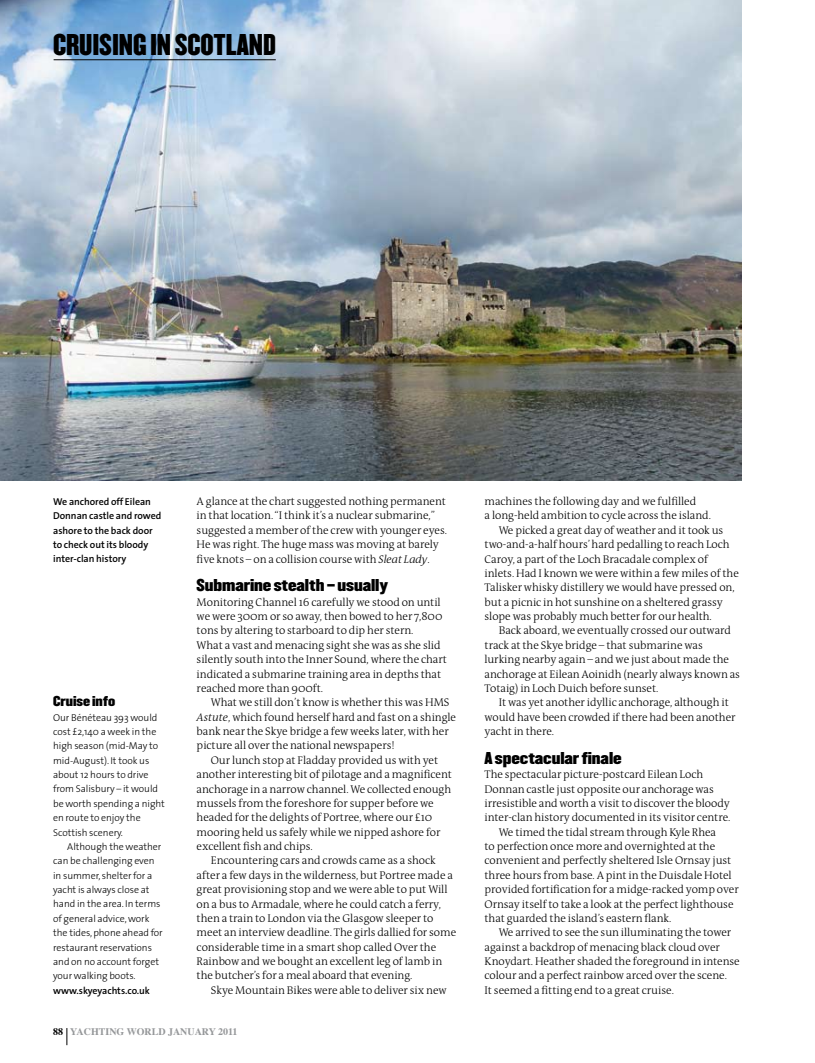
<style>
.page{position:relative;width:815px;height:1063px;background:#fff}
.page>*{position:absolute;margin:0;border:0;box-sizing:border-box;transform-origin:0 0}
.t1{font:26.25px "Champion HTF Welterweight";letter-spacing:-.005em;color:#000}
.t2{font:15px "Champion HTF Middleweight";letter-spacing:-.005em;color:#000}
.t3{font:12.5px "Champion HTF Middleweight";letter-spacing:-.005em;color:#000}
.t4{font:300 11.25px/14.4px "The Antiqua B3";letter-spacing:-.005em;color:#000}
.t5{font:300 10px/14.4px "The Sans";letter-spacing:-.005em;color:#000}
.t6{font:600 10px/14.4px "The Sans";letter-spacing:-.005em;color:#000}
.t7{font:700 10px "Times";color:#959799}
.s1{font-family:"The Antiqua B3 i";font-style:italic}
.s2{color:#000}
</style>
<div class="page">
<svg style="left:67px;top:1028px;width:1px;height:17px"></svg>
<img style="left:0;top:0;width:741px;height:481px">
<hr style="left:54px;top:59px;width:222px;height:1px;background:#000">
<h1 class="t1" style="left:53px;top:27px;width:224px">CRUISING IN SCOTLAND</h1>
<p class="t6" style="left:53px;top:494px;width:110px">We anchored off Eilean<br>Donnan castle and rowed ashore to the back door to check out its bloody inter-clan history</p>
<p class="t4" style="left:197px;top:494px;width:252px">A glance at the chart suggested nothing permanent in that location. “I think it’s a nuclear submarine,” suggested a member of the crew with younger eyes.<br>He was right. The huge mass was moving at barely five knots – on a collision course with <span class="s1">Sleat Lady</span>.</p>
<h2 class="t2" style="left:197px;top:575px;width:193px">Submarine stealth – usually</h2>
<p class="t4" style="left:197px;top:595px;width:252px">Monitoring Channel 16 carefully we stood on until we were 300m or so away, then bowed to her 7,800 tons by altering to starboard to dip her stern.<br>What a vast and menacing sight she was as she slid silently south into the Inner Sound, where the chart indicated a submarine training area in depths that reached more than 900ft.</p>
<p class="t4" style="left:211px;top:696px;width:240px">What we still don’t know is whether this was HMS</p>
<p class="t4" style="left:197px;top:710px;width:261px"><span class="s1">Astute</span>, which found herself hard and fast on a shingle</p>
<p class="t4" style="left:197px;top:725px;width:254px">bank near the Skye bridge a few weeks later, with her</p>
<p class="t4" style="left:197px;top:739px;width:200px">picture all over the national newspapers!</p>
<p class="t4" style="left:211px;top:753px;width:229px">Our lunch stop at Fladday provided us with yet</p>
<p class="t4" style="left:197px;top:768px;width:257px">another interesting bit of pilotage and a magnificent</p>
<p class="t4" style="left:197px;top:782px;width:256px">anchorage in a narrow channel. We collected enough</p>
<p class="t4" style="left:197px;top:796px;width:239px">mussels from the foreshore for supper before we</p>
<p class="t4" style="left:197px;top:811px;width:237px">headed for the delights of Portree, where our £10</p>
<p class="t4" style="left:197px;top:825px;width:245px">mooring held us safely while we nipped ashore for</p>
<p class="t4" style="left:197px;top:840px;width:118px">excellent fish and chips.</p>
<p class="t4" style="left:211px;top:854px;width:226px">Encountering cars and crowds came as a shock</p>
<p class="t4" style="left:197px;top:868px;width:258px">after a few days in the wilderness, but Portree made a</p>
<p class="t4" style="left:197px;top:883px;width:252px">great provisioning stop and we were able to put Will</p>
<p class="t4" style="left:197px;top:897px;width:246px">on a bus to Armadale, where he could catch a ferry,</p>
<p class="t4" style="left:197px;top:911px;width:238px">then a train to London via the Glasgow sleeper to</p>
<p class="t4" style="left:197px;top:926px;width:261px">meet an interview deadline. The girls dallied for some</p>
<p class="t4" style="left:197px;top:940px;width:241px">considerable time in a smart shop called Over the</p>
<p class="t4" style="left:197px;top:955px;width:247px">Rainbow and we bought an excellent leg of lamb in</p>
<p class="t4" style="left:197px;top:969px;width:217px">the butcher’s for a meal aboard that evening.</p>
<p class="t4" style="left:211px;top:983px;width:237px">Skye Mountain Bikes were able to deliver six new</p>
<p class="t3" style="left:53px;top:693px;width:64px">Cruise info</p>
<p class="t5" style="left:53px;top:710px;width:113px">Our Bénéteau 393 would cost £2,140 a week in the high season (mid-May to mid-August). It took us about 12 hours to drive from Salisbury – it would be worth spending a night en route to enjoy the<br>Scottish scenery.</p>
<p class="t5" style="left:53px;top:839px;width:111px;text-indent:14px">Although the weather can be challenging even in summer, shelter for a yacht is always close at hand in the area. In terms of general advice, work the tides, phone ahead for restaurant reservations and on no account forget your walking boots.</p>
<p class="t6" style="left:53px;top:983px;width:98px">www.skyeyachts.co.uk</p>
<p class="t7" style="left:53px;top:1022px;width:186px"><span class="s2">88</span> YACHTING WORLD JANUARY 2011</p>
<p class="t4" style="left:485px;top:495px;width:213px">machines the following day and we fulfilled</p>
<p class="t4" style="left:485px;top:509px;width:228px">a long-held ambition to cycle across the island.</p>
<p class="t4" style="left:499px;top:523px;width:226px">We picked a great day of weather and it took us</p>
<p class="t4" style="left:485px;top:538px;width:247px">two-and-a-half hours’ hard pedalling to reach Loch</p>
<p class="t4" style="left:485px;top:552px;width:225px">Caroy, a part of the Loch Bracadale complex of</p>
<p class="t4" style="left:485px;top:566px;width:256px">inlets. Had I known we were within a few miles of the</p>
<p class="t4" style="left:485px;top:581px;width:252px">Talisker whisky distillery we would have pressed on,</p>
<p class="t4" style="left:485px;top:595px;width:240px">but a picnic in hot sunshine on a sheltered grassy</p>
<p class="t4" style="left:485px;top:610px;width:229px">slope was probably much better for our health.</p>
<p class="t4" style="left:499px;top:624px;width:234px">Back aboard, we eventually crossed our outward</p>
<p class="t4" style="left:485px;top:638px;width:220px">track at the Skye bridge – that submarine was</p>
<p class="t4" style="left:485px;top:653px;width:246px">lurking nearby again – and we just about made the</p>
<p class="t4" style="left:485px;top:667px;width:257px">anchorage at Eilean Aoinidh (nearly always known as</p>
<p class="t4" style="left:485px;top:681px;width:175px">Totaig) in Loch Duich before sunset.</p>
<p class="t4" style="left:499px;top:696px;width:232px">It was yet another idyllic anchorage, although it</p>
<p class="t4" style="left:485px;top:710px;width:253px">would have been crowded if there had been another</p>
<p class="t4" style="left:485px;top:725px;width:71px">yacht in there.</p>
<h2 class="t2" style="left:485px;top:748px;width:139px">A spectacular finale</h2>
<p class="t4" style="left:485px;top:768px;width:220px">The spectacular picture-postcard Eilean Loch</p>
<p class="t4" style="left:485px;top:782px;width:231px">Donnan castle just opposite our anchorage was</p>
<p class="t4" style="left:485px;top:796px;width:247px">irresistible and worth a visit to discover the bloody</p>
<p class="t4" style="left:485px;top:811px;width:247px">inter-clan history documented in its visitor centre.</p>
<p class="t4" style="left:499px;top:825px;width:219px">We timed the tidal stream through Kyle Rhea</p>
<p class="t4" style="left:485px;top:840px;width:232px">to perfection once more and overnighted at the</p>
<p class="t4" style="left:485px;top:854px;width:248px">convenient and perfectly sheltered Isle Ornsay just</p>
<p class="t4" style="left:485px;top:868px;width:249px">three hours from base. A pint in the Duisdale Hotel</p>
<p class="t4" style="left:485px;top:883px;width:256px">provided fortification for a midge-racked yomp over</p>
<p class="t4" style="left:485px;top:897px;width:251px">Ornsay itself to take a look at the perfect lighthouse</p>
<p class="t4" style="left:485px;top:911px;width:188px">that guarded the island’s eastern flank.</p>
<p class="t4" style="left:499px;top:926px;width:234px">We arrived to see the sun illuminating the tower</p>
<p class="t4" style="left:485px;top:940px;width:237px">against a backdrop of menacing black cloud over</p>
<p class="t4" style="left:485px;top:955px;width:257px">Knoydart. Heather shaded the foreground in intense</p>
<p class="t4" style="left:485px;top:969px;width:244px">colour and a perfect rainbow arced over the scene.</p>
<p class="t4" style="left:485px;top:983px;width:191px">It seemed a fitting end to a great cruise.</p>
</div>
